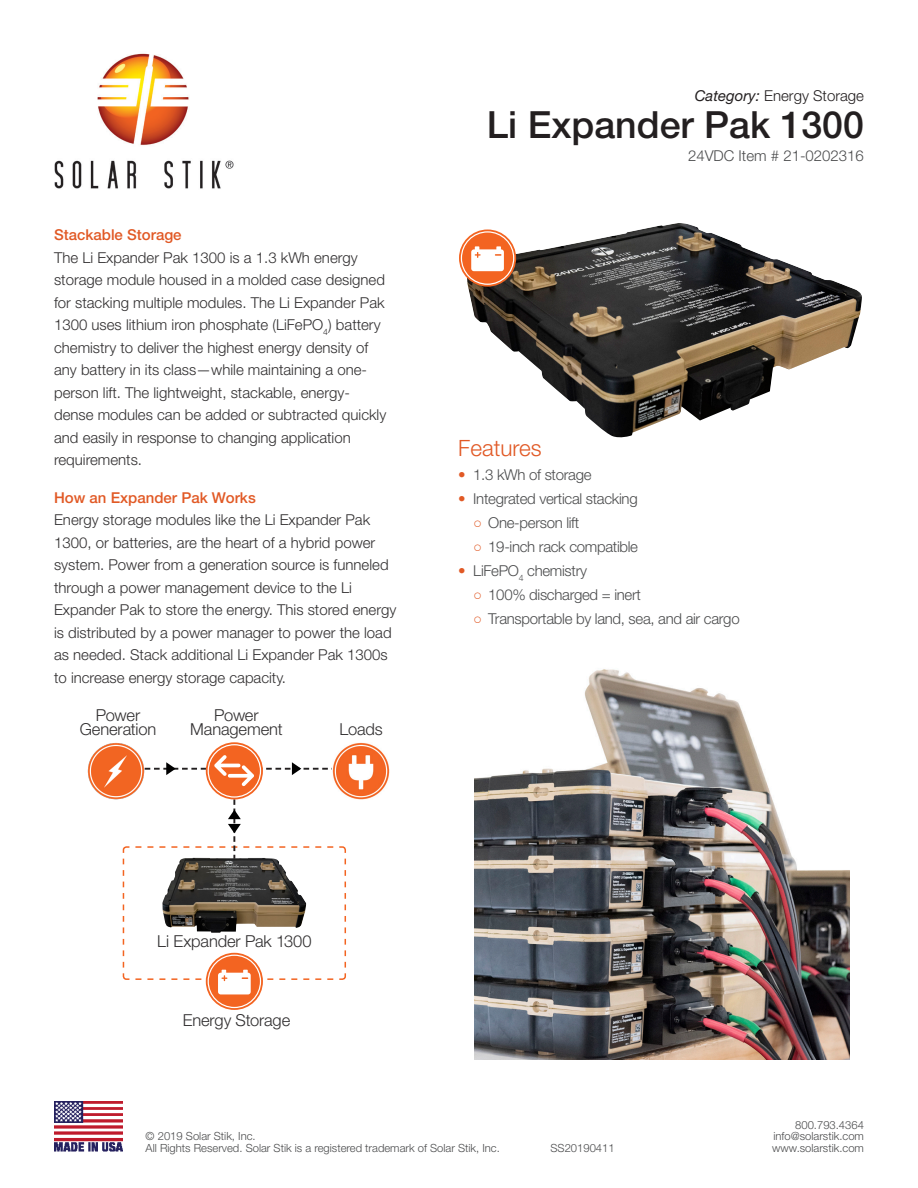
<style>
.page{position:relative;width:918px;height:1188px;background:#fff}
.page>*{position:absolute;margin:0;border:0;box-sizing:border-box;transform-origin:0 0}
.t1{font:500 37.5px "Helvetica Neue LT Std";color:#231f20}
.Header_Light_Orange{font:300 22.5px "Helvetica Neue LT Std";color:#e15925}
.t2{font:300 16.5px/13.8px "Helvetica Neue LT Std";letter-spacing:-.005em;color:#312f30;text-align:center}
.Body_Text{font:300 15px/22.5px "Helvetica Neue LT Std";color:#312f30}
.t3{font:300 15px "Helvetica Neue LT Std";letter-spacing:-.02em;color:#4b4c4d}
.Sub_Head_Orange{font:500 15px "Helvetica Neue LT Std";color:#e15925}
.t4{font:300 15px "Helvetica Neue LT Std";color:#231f20}
.t5{font:300 15px "Helvetica Neue LT Std";color:#4b4c4d}
.t6{font:300 11.25px/11.2px "Helvetica Neue LT Std";color:#4b4c4d;text-align:justify}
.s1{font-weight:400;font-style:italic}
.s2{font-weight:200;color:#e15925}
.s3{font-family:"Arial";font-weight:400;color:#e15925}
</style>
<div class="page">
<img style="left:54px;top:53px;width:180px;height:136px">
<img style="left:54px;top:1102px;width:69px;height:50px">
<img style="left:353px;top:742px;width:37px;height:46px">
<img style="left:87px;top:743px;width:37px;height:56px">
<svg style="left:122px;top:744px;width:262px;height:264px"></svg>
<img style="left:467px;top:223px;width:395px;height:215px">
<svg style="left:459px;top:230px;width:57px;height:57px"></svg>
<svg style="left:461px;top:231px;width:53px;height:54px"></svg>
<img style="left:162px;top:858px;width:144px;height:75px">
<img style="left:474px;top:669px;width:375px;height:391px">
<p class="Sub_Head_Orange" style="left:54px;top:226px;width:129px">Stackable Storage</p>
<p class="Body_Text" style="left:54px;top:246px;width:334px">The Li Expander Pak 1300 is a 1.3 kWh energy storage module housed in a molded case designed for stacking multiple modules. The Li Expander Pak 1300 uses lithium iron phosphate (LiFePO<sub>4</sub>) battery chemistry to deliver the highest energy density of any battery in its class—while maintaining a one&shy;person lift. The lightweight, stackable, energy&shy;dense modules can be added or subtracted quickly and easily in response to changing application requirements.</p>
<p class="Sub_Head_Orange" style="left:54px;top:488px;width:203px">How an Expander Pak Works</p>
<p class="Body_Text" style="left:54px;top:508px;width:344px">Energy storage modules like the Li Expander Pak 1300, or batteries, are the heart of a hybrid power system. Power from a generation source is funneled through a power management device to the Li Expander Pak to store the energy. This stored energy is distributed by a power manager to power the load as needed. Stack additional Li Expander Pak 1300s to increase energy storage capacity.</p>
<p class="t2" style="left:340px;top:722px;width:45px">Loads</p>
<p class="t2" style="left:80px;top:708px;width:78px">Power<br>Generation</p>
<p class="t2" style="left:190px;top:708px;width:94px">Power<br>Management</p>
<p class="t4" style="left:695px;top:86px;width:171px"><span class="s1">Category:</span> Energy Storage</p>
<h1 class="t1" style="left:487px;top:102px;width:379px">Li Expander Pak 1300</h1>
<p class="t5" style="left:688px;top:146px;width:177px">24VDC Item # 21-0202316</p>
<p class="Header_Light_Orange" style="left:458px;top:434px;width:85px">Features</p>
<p class="t3" style="left:458px;top:465px;width:135px"><span class="s2">•</span> 1.3 kWh of storage</p>
<p class="t3" style="left:458px;top:489px;width:181px"><span class="s2">•</span> Integrated vertical stacking</p>
<p class="t3" style="left:473px;top:513px;width:108px"><span class="s3">○</span> One-person lift</p>
<p class="t3" style="left:473px;top:537px;width:166px"><span class="s3">○</span> 19-inch rack compatible</p>
<p class="t3" style="left:458px;top:561px;width:130px"><span class="s2">•</span> LiFePO<sub>4</sub> chemistry</p>
<p class="t3" style="left:473px;top:585px;width:169px"><span class="s3">○</span> 100% discharged = inert</p>
<p class="t3" style="left:473px;top:609px;width:268px"><span class="s3">○</span> Transportable by land, sea, and air cargo</p>
<p class="t2" style="left:157px;top:934px;width:156px">Li Expander Pak 1300</p>
<p class="t2" style="left:183px;top:1013px;width:109px">Energy Storage</p>
<p class="t6" style="left:146px;top:1131px;width:356px">© 2019 Solar Stik, Inc.<br>All Rights Reserved. Solar Stik is a registered trademark of Solar Stik, Inc.</p>
<p class="t6" style="left:550px;top:1142px;width:66px">SS20190411</p>
<p class="t6" style="left:772px;top:1119px;width:93px;text-indent:23px">800.793.4364 info@solarstik.com www.solarstik.com</p>
</div>
